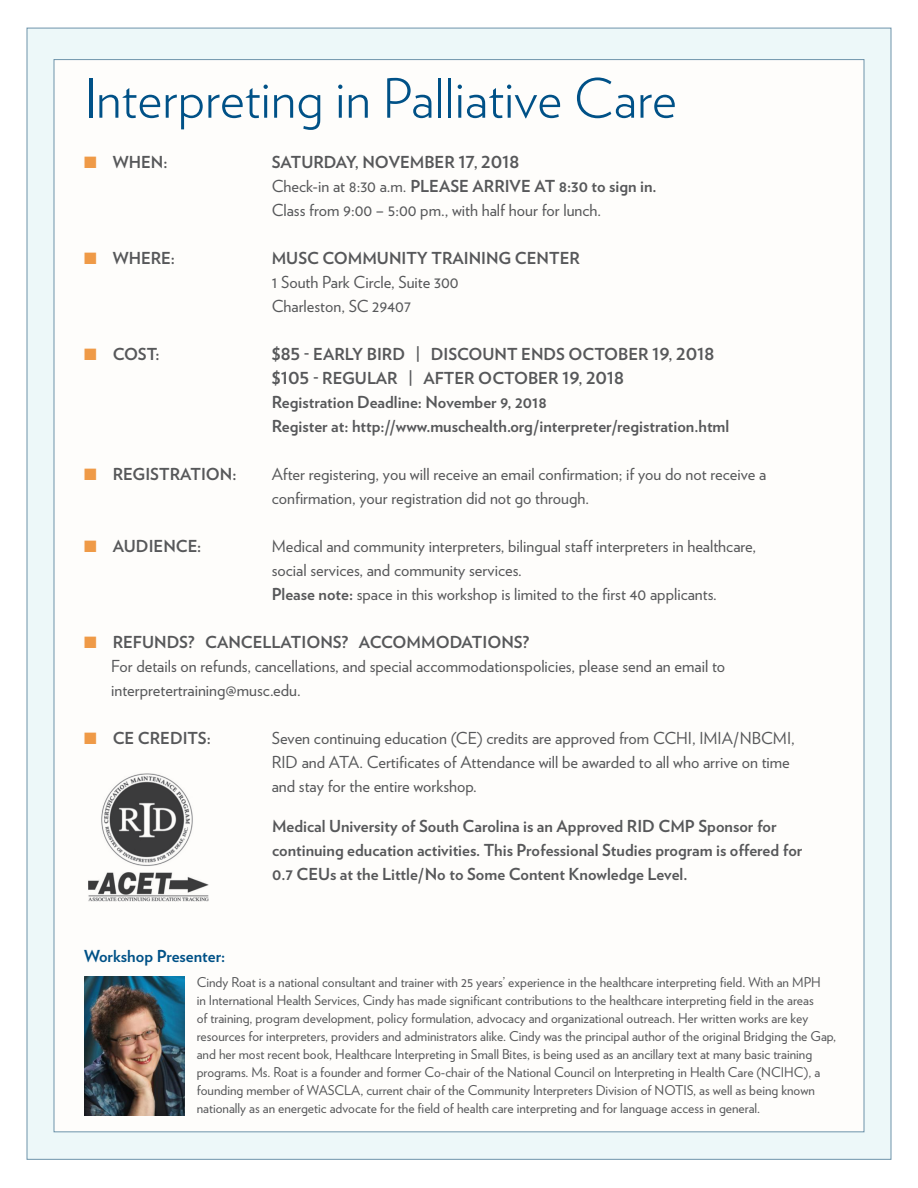
<style>
.page{position:relative;width:918px;height:1188px;background:#fff}
.page>*{position:absolute;margin:0;border:0;box-sizing:border-box;transform-origin:0 0}
.t1{font:300 54px "Verlag";color:#005187}
.t2{font:16.5px/24px "Verlag";color:#57585a}
.t3{font:700 16.5px/24px "Verlag";color:#57585a}
.t4{font:700 16.5px "Verlag";color:#005187}
.t5{font:13.5px/18px "Verlag";color:#57585a}
.s1{color:#ef9a47}
.s2{font-weight:700}
</style>
<div class="page">
<div style="left:27px;top:28px;width:864px;height:1132px;background:#edf8f9;border:1px solid #6e94ab"></div>
<div style="left:54px;top:59px;width:810px;height:1073px;background:#fefdfb;border:1px solid #6e94ab"></div>
<img style="left:84px;top:977px;width:100px;height:138px">
<img style="left:88px;top:773px;width:121px;height:129px">
<p class="t1" style="left:84px;top:59px;width:594px">Interpreting in Palliative Care</p>
<p class="t3" style="left:84px;top:149px;width:85px"><span class="s1">■</span> WHEN:</p>
<p class="t2" style="left:272px;top:149px;width:386px"><span class="s2">SATURDAY, NOVEMBER 17, 2018<br></span>Check-in at 8:30 a.m. <span class="s2">PLEASE ARRIVE AT 8:30 to sign in.<br></span>Class from 9:00 – 5:00 pm., with half hour for lunch.</p>
<p class="t3" style="left:84px;top:245px;width:92px"><span class="s1">■</span> WHERE:</p>
<p class="t2" style="left:272px;top:245px;width:310px"><span class="s2">MUSC COMMUNITY TRAINING CENTER<br></span>1 South Park Circle, Suite 300<br>Charleston, SC 29407</p>
<p class="t3" style="left:84px;top:341px;width:77px"><span class="s1">■</span> COST:</p>
<p class="t3" style="left:272px;top:341px;width:444px">$85 - EARLY BIRD | DISCOUNT ENDS OCTOBER 19, 2018</p>
<p class="t3" style="left:272px;top:365px;width:354px">$105 - REGULAR | AFTER OCTOBER 19, 2018</p>
<p class="t3" style="left:272px;top:389px;width:459px">Registration Deadline: November 9, 2018<br>Register at: http://www.muschealth.org/interpreter/registration.html</p>
<p class="t3" style="left:84px;top:461px;width:154px"><span class="s1">■</span> REGISTRATION:</p>
<p class="t2" style="left:272px;top:461px;width:496px">After registering, you will receive an email confirmation; if you do not receive a confirmation, your registration did not go through.</p>
<p class="t3" style="left:84px;top:533px;width:119px"><span class="s1">■</span> AUDIENCE:</p>
<p class="t2" style="left:272px;top:533px;width:486px">Medical and community interpreters, bilingual staff interpreters in healthcare, social services, and community services.</p>
<p class="t2" style="left:272px;top:581px;width:447px"><span class="s2">Please note:</span> space in this workshop is limited to the first 40 applicants.</p>
<p class="t3" style="left:84px;top:629px;width:447px"><span class="s1">■</span> REFUNDS? CANCELLATIONS? ACCOMMODATIONS?</p>
<p class="t2" style="left:111px;top:653px;width:616px">For details on refunds, cancellations, and special accommodationspolicies, please send an email to interpretertraining@musc.edu.</p>
<p class="t3" style="left:84px;top:725px;width:128px"><span class="s1">■</span> CE CREDITS:</p>
<p class="t2" style="left:272px;top:725px;width:525px">Seven continuing education (CE) credits are approved from CCHI, IMIA/NBCMI,<br>RID and ATA. Certificates of Attendance will be awarded to all who arrive on time and stay for the entire workshop.</p>
<p class="t3" style="left:272px;top:813px;width:506px">Medical University of South Carolina is an Approved RID CMP Sponsor for</p>
<p class="t3" style="left:272px;top:837px;width:532px">continuing education activities. This Professional Studies program is offered for<br>0.7 CEUs at the Little/No to Some Content Knowledge Level.</p>
<p class="t4" style="left:84px;top:943px;width:143px">Workshop Presenter:</p>
<p class="t5" style="left:197px;top:972px;width:641px">Cindy Roat is a national consultant and trainer with 25 years’ experience in the healthcare interpreting field. With an MPH<br>in International Health Services, Cindy has made significant contributions to the healthcare interpreting field in the areas<br>of training, program development, policy formulation, advocacy and organizational outreach. Her written works are key resources for interpreters, providers and administrators alike. Cindy was the principal author of the original Bridging the Gap, and her most recent book, Healthcare Interpreting in Small Bites, is being used as an ancillary text at many basic training programs. Ms. Roat is a founder and former Co-chair of the National Council on Interpreting in Health Care (NCIHC), a founding member of WASCLA, current chair of the Community Interpreters Division of NOTIS, as well as being known nationally as an energetic advocate for the field of health care interpreting and for language access in general.</p>
</div>
